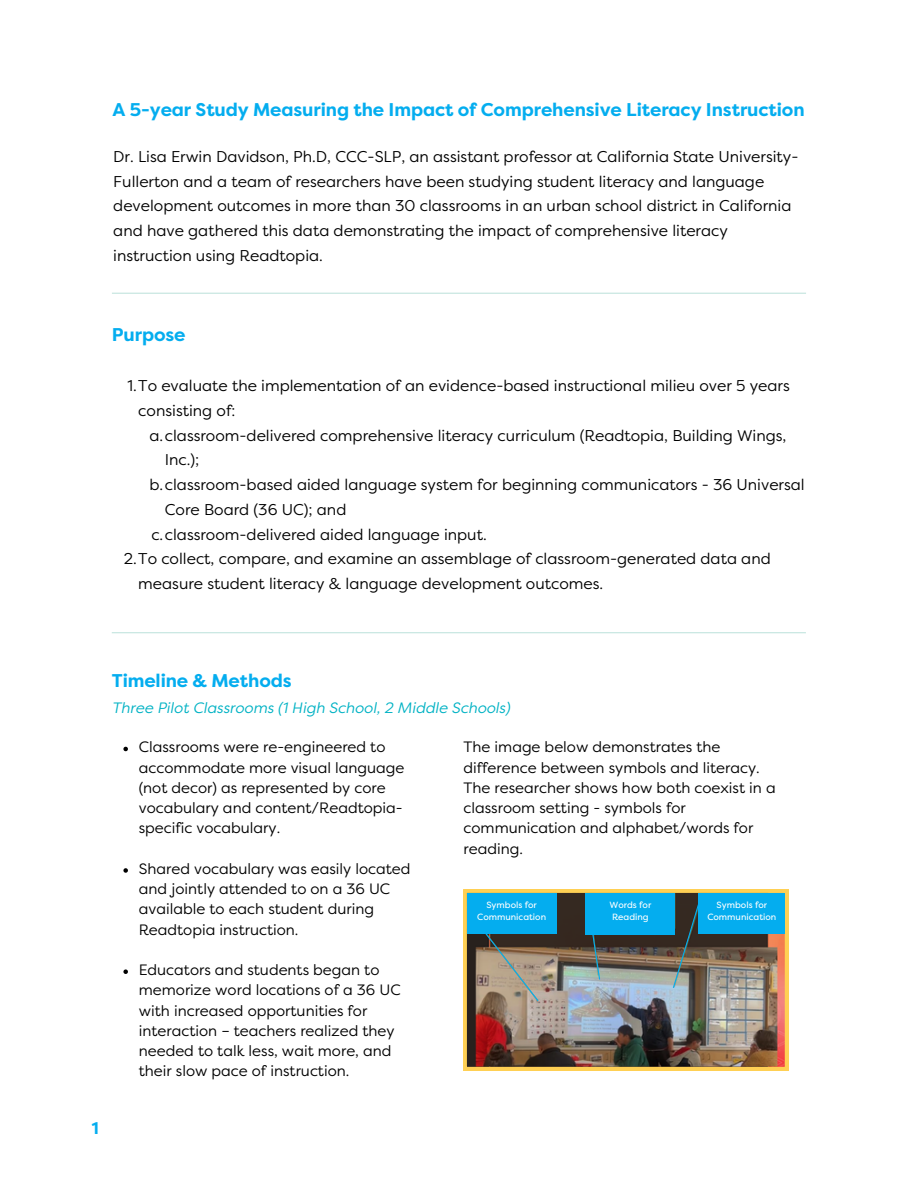
<style>
.page{position:relative;width:918px;height:1188px;background:#fff}
.page>*{position:absolute;margin:0;border:0;box-sizing:border-box;transform-origin:0 0}
.t1{font:700 18.45px "Filson Pro";letter-spacing:-.005em;color:#04adef}
.t2{font:700 16.95px "Filson Pro";color:#04adef}
.t3{font:15.6px/24.8px "Filson Pro";color:#000}
.t4{font:15px/20.2px "Filson Pro";color:#000}
.t5{font:italic 15px "Filson Pro";color:#00b2c4}
.t6{font:9px/12px "Filson Pro";color:#fff;text-align:center}
</style>
<div class="page">
<hr style="left:112px;top:632px;width:694px;height:1px;background:#c2e4de">
<img style="left:464px;top:890px;width:324px;height:180px">
<div style="left:467px;top:893px;width:89px;height:41px;background:#04adef"></div>
<div style="left:586px;top:893px;width:89px;height:42px;background:#04adef"></div>
<div style="left:698px;top:893px;width:87px;height:41px;background:#04adef"></div>
<svg style="left:482px;top:934px;width:58px;height:68px;background:#90816f"></svg>
<svg style="left:586px;top:935px;width:15px;height:46px"></svg>
<svg style="left:672px;top:899px;width:29px;height:90px;background:#4d5653"></svg>
<svg style="left:123px;top:747px;width:5px;height:4px"></svg>
<svg style="left:123px;top:868px;width:5px;height:5px"></svg>
<svg style="left:123px;top:969px;width:5px;height:5px"></svg>
<hr style="left:112px;top:293px;width:694px;height:1px;background:#c2e4de">
<p class="t1" style="left:113px;top:99px;width:694px">A 5-year Study Measuring the Impact of Comprehensive Literacy Instruction</p>
<p class="t3" style="left:113px;top:144px;width:687px">Dr. Lisa Erwin Davidson, Ph.D, CCC-SLP, an assistant professor at California State University-Fullerton and a team of researchers have been studying student literacy and language development outcomes in more than 30 classrooms in an urban school district in California and have gathered this data demonstrating the impact of comprehensive literacy instruction using Readtopia.</p>
<h2 class="t1" style="left:112px;top:324px;width:75px">Purpose</h2>
<p class="t3" style="left:138px;top:374px;width:653px;text-indent:-11px">1.To evaluate the implementation of an evidence-based instructional milieu over 5 years consisting of:</p>
<p class="t3" style="left:165px;top:423px;width:623px;text-indent:-15px">a.classroom-delivered comprehensive literacy curriculum (Readtopia, Building Wings,<br>Inc.);</p>
<p class="t3" style="left:165px;top:473px;width:641px;text-indent:-15px">b.classroom-based aided language system for beginning communicators - 36 Universal<br>Core Board (36 UC); and</p>
<p class="t3" style="left:151px;top:522px;width:337px">c.classroom-delivered aided language input.</p>
<h1 class="t3" style="left:138px;top:547px;width:634px;text-indent:-15px">2.To collect, compare, and examine an assemblage of classroom-generated data and measure student literacy &amp; language development outcomes.</h1>
<p class="t1" style="left:112px;top:670px;width:181px">Timeline &amp; Methods</p>
<p class="t5" style="left:112px;top:699px;width:400px">Three Pilot Classrooms (1 High School, 2 Middle Schools)</p>
<p class="t4" style="left:139px;top:737px;width:267px">Classrooms were re-engineered to accommodate more visual language (not decor) as represented by core vocabulary and content/Readtopia&shy;specific vocabulary.</p>
<h2 class="t4" style="left:139px;top:859px;width:273px">Shared vocabulary was easily located and jointly attended to on a 36 UC available to each student during<br>Readtopia instruction.</h2>
<p class="t4" style="left:139px;top:960px;width:263px">Educators and students began to memorize word locations of a 36 UC with increased opportunities for interaction – teachers realized they needed to talk less, wait more, and their slow pace of instruction.</p>
<p class="t4" style="left:464px;top:737px;width:314px">The image below demonstrates the difference between symbols and literacy.<br>The researcher shows how both coexist in a classroom setting - symbols for communication and alphabet/words for reading.</p>
<h2 class="t6" style="left:477px;top:899px;width:70px">Symbols for<br>Communication</h2>
<h1 class="t6" style="left:707px;top:899px;width:70px">Symbols for<br>Communication</h1>
<p class="t6" style="left:609px;top:899px;width:43px;text-align:left">Words for<br>Reading</p>
<p class="t2" style="left:92px;top:1118px;width:8px">1</p>
</div>
